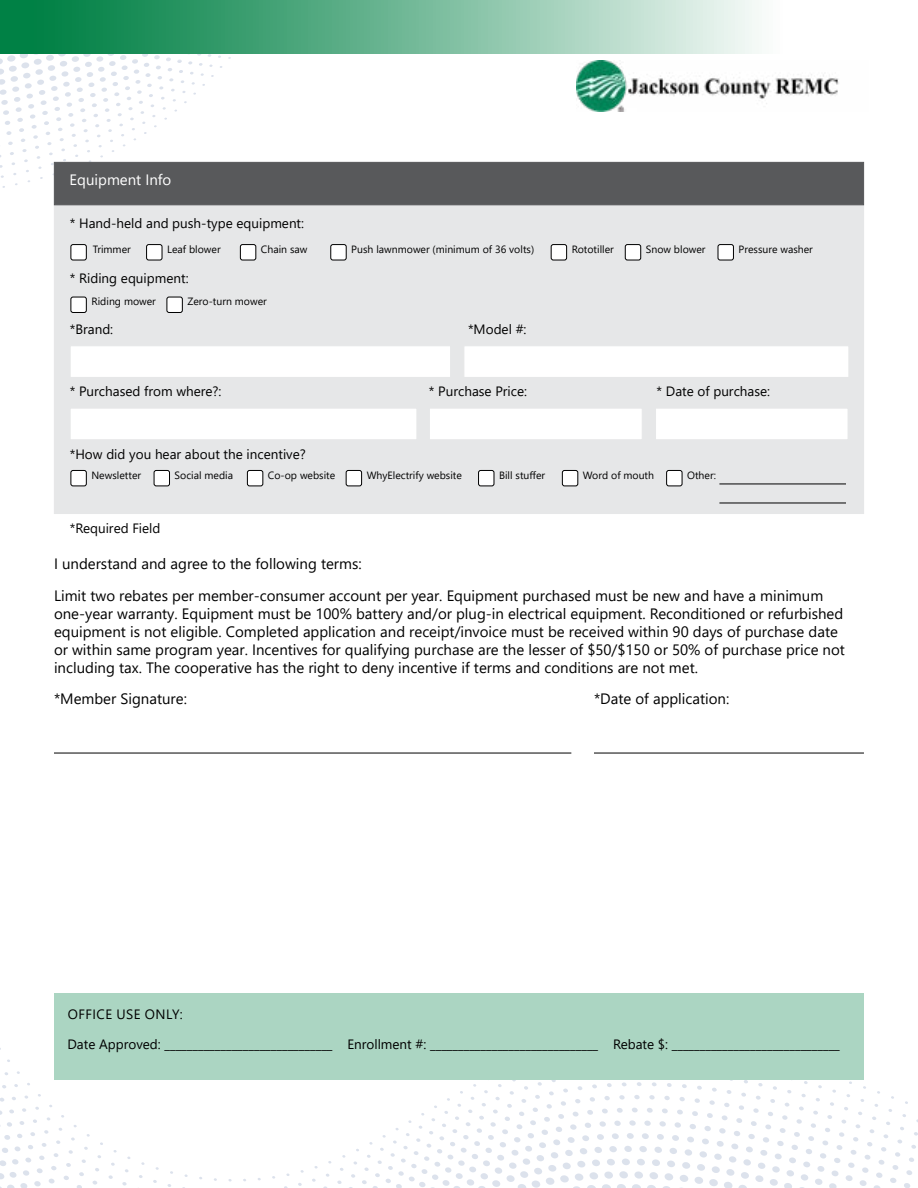
<style>
.page{position:relative;width:918px;height:1188px;background:#fff}
.page>*{position:absolute;margin:0;border:0;box-sizing:border-box;transform-origin:0 0}
.t1{font:15px/18px "Segoe UI";color:#000}
.t2{font:15px "Segoe UI";color:#fff}
.t3{font:13.5px "Segoe UI";color:#000}
.t4{font:13.5px "Segoe UI";letter-spacing:.035em;color:#000}
.t5{font:10.5px "Segoe UI";color:#000}
</style>
<div class="page">
<svg style="left:0;top:54px;width:312px;height:146px"></svg>
<svg style="left:0;top:1048px;width:918px;height:140px"></svg>
<div style="left:0;top:0;width:918px;height:54px;background:#008145"></div>
<svg style="left:33px;top:0;width:885px;height:60px"></svg>
<div style="left:54px;top:162px;width:810px;height:352px;background:#e6e7e8"></div>
<div style="left:54px;top:162px;width:810px;height:43px;background:#58595b"></div>
<div style="left:70px;top:345px;width:381px;height:33px;background:#fff;border:1px solid #e6e7e8"></div>
<div style="left:70px;top:408px;width:347px;height:32px;background:#fff;border:1px solid #e6e7e8"></div>
<div style="left:429px;top:408px;width:214px;height:32px;background:#fff;border:1px solid #e6e7e8"></div>
<div style="left:655px;top:408px;width:193px;height:32px;background:#fff;border:1px solid #e6e7e8"></div>
<div style="left:464px;top:345px;width:385px;height:33px;background:#fff;border:1px solid #e6e7e8"></div>
<div style="left:71px;top:245px;width:15px;height:15px;background:#fff;border-radius:2px"></div>
<div style="left:71px;top:244px;width:16px;height:16px;border:1px solid #000;border-radius:2px"></div>
<div style="left:71px;top:297px;width:15px;height:15px;background:#fff;border-radius:2px"></div>
<div style="left:71px;top:297px;width:16px;height:16px;border:1px solid #000;border-radius:2px"></div>
<div style="left:167px;top:297px;width:15px;height:15px;background:#fff;border-radius:2px"></div>
<div style="left:167px;top:297px;width:16px;height:16px;border:1px solid #000;border-radius:2px"></div>
<div style="left:71px;top:470px;width:15px;height:16px;background:#fff;border-radius:2px"></div>
<div style="left:71px;top:470px;width:16px;height:16px;border:1px solid #000;border-radius:2px"></div>
<div style="left:154px;top:470px;width:16px;height:16px;background:#fff;border-radius:2px"></div>
<div style="left:154px;top:470px;width:16px;height:16px;border:1px solid #000;border-radius:2px"></div>
<div style="left:247px;top:470px;width:16px;height:16px;background:#fff;border-radius:2px"></div>
<div style="left:247px;top:470px;width:16px;height:16px;border:1px solid #000;border-radius:2px"></div>
<div style="left:346px;top:470px;width:16px;height:16px;background:#fff;border-radius:2px"></div>
<div style="left:346px;top:470px;width:16px;height:16px;border:1px solid #000;border-radius:2px"></div>
<div style="left:479px;top:470px;width:15px;height:16px;background:#fff;border-radius:2px"></div>
<div style="left:478px;top:470px;width:16px;height:16px;border:1px solid #000;border-radius:2px"></div>
<div style="left:562px;top:470px;width:16px;height:16px;background:#fff;border-radius:2px"></div>
<div style="left:562px;top:470px;width:16px;height:16px;border:1px solid #000;border-radius:2px"></div>
<div style="left:667px;top:470px;width:15px;height:16px;background:#fff;border-radius:2px"></div>
<div style="left:666px;top:470px;width:16px;height:16px;border:1px solid #000;border-radius:2px"></div>
<div style="left:147px;top:245px;width:15px;height:15px;background:#fff;border-radius:2px"></div>
<div style="left:146px;top:244px;width:16px;height:16px;border:1px solid #000;border-radius:2px"></div>
<div style="left:240px;top:245px;width:16px;height:15px;background:#fff;border-radius:2px"></div>
<div style="left:240px;top:244px;width:16px;height:16px;border:1px solid #000;border-radius:2px"></div>
<div style="left:551px;top:245px;width:16px;height:15px;background:#fff;border-radius:2px"></div>
<div style="left:551px;top:244px;width:16px;height:16px;border:1px solid #000;border-radius:2px"></div>
<div style="left:625px;top:245px;width:16px;height:15px;background:#fff;border-radius:2px"></div>
<div style="left:625px;top:244px;width:16px;height:16px;border:1px solid #000;border-radius:2px"></div>
<div style="left:718px;top:245px;width:15px;height:15px;background:#fff;border-radius:2px"></div>
<div style="left:718px;top:244px;width:16px;height:16px;border:1px solid #000;border-radius:2px"></div>
<div style="left:331px;top:245px;width:15px;height:15px;background:#fff;border-radius:2px"></div>
<div style="left:330px;top:244px;width:17px;height:16px;border:1px solid #000;border-radius:2px"></div>
<hr style="left:54px;top:753px;width:517px;height:1px;background:#000">
<hr style="left:594px;top:753px;width:270px;height:1px;background:#000">
<div style="left:54px;top:994px;width:810px;height:86px;background:#abd5c2"></div>
<hr style="left:719px;top:484px;width:127px;height:1px;background:#000">
<hr style="left:719px;top:503px;width:127px;height:1px;background:#000">
<img style="left:576px;top:61px;width:263px;height:50px">
<p class="t2" style="left:70px;top:165px;width:103px">Equipment Info</p>
<p class="t3" style="left:70px;top:210px;width:236px">* Hand-held and push-type equipment:</p>
<p class="t5" style="left:93px;top:239px;width:40px">Trimmer</p>
<p class="t5" style="left:167px;top:239px;width:55px">Leaf blower</p>
<p class="t5" style="left:261px;top:239px;width:48px">Chain saw</p>
<p class="t5" style="left:351px;top:239px;width:184px">Push lawnmower (minimum of 36 volts)</p>
<p class="t5" style="left:572px;top:239px;width:44px">Rototiller</p>
<p class="t5" style="left:646px;top:239px;width:61px">Snow blower</p>
<p class="t5" style="left:739px;top:239px;width:76px">Pressure washer</p>
<p class="t3" style="left:70px;top:265px;width:120px">* Riding equipment:</p>
<p class="t5" style="left:91px;top:292px;width:66px">Riding mower</p>
<p class="t5" style="left:187px;top:292px;width:81px">Zero-turn mower</p>
<p class="t3" style="left:70px;top:316px;width:45px">*Brand:</p>
<p class="t3" style="left:468px;top:316px;width:60px">*Model #:</p>
<p class="t3" style="left:70px;top:379px;width:153px">* Purchased from where?:</p>
<p class="t3" style="left:429px;top:379px;width:100px">* Purchase Price:</p>
<p class="t3" style="left:657px;top:379px;width:115px">* Date of purchase:</p>
<p class="t3" style="left:70px;top:441px;width:238px">*How did you hear about the incentive?</p>
<p class="t5" style="left:91px;top:465px;width:51px">Newsletter</p>
<p class="t5" style="left:175px;top:465px;width:60px">Social media</p>
<p class="t5" style="left:268px;top:465px;width:69px">Co-op website</p>
<p class="t5" style="left:367px;top:465px;width:97px">WhyElectrify website</p>
<p class="t5" style="left:499px;top:465px;width:48px">Bill stuffer</p>
<p class="t5" style="left:583px;top:465px;width:73px">Word of mouth</p>
<p class="t5" style="left:687px;top:465px;width:30px">Other:</p>
<p class="t3" style="left:70px;top:516px;width:92px">*Required Field</p>
<p class="t1" style="left:54px;top:547px;width:771px;line-height:31.5px">I understand and agree to the following terms:<br>Limit two rebates per member-consumer account per year. Equipment purchased must be new and have a minimum</p>
<p class="t1" style="left:54px;top:603px;width:792px">one-year warranty. Equipment must be 100% battery and/or plug-in electrical equipment. Reconditioned or refurbished equipment is not eligible. Completed application and receipt/invoice must be received within 90 days of purchase date or within same program year. Incentives for qualifying purchase are the lesser of $50/$150 or 50% of purchase price not including tax. The cooperative has the right to deny incentive if terms and conditions are not met.</p>
<p class="t1" style="left:54px;top:688px;width:134px">*Member Signature:</p>
<p class="t1" style="left:594px;top:688px;width:137px">*Date of application:</p>
<p class="t4" style="left:68px;top:1002px;width:116px">OFFICE USE ONLY:</p>
<p class="t3" style="left:67px;top:1032px;width:774px">Date Approved: ______________________________ Enrollment #: ______________________________ Rebate $: ______________________________</p>
</div>
